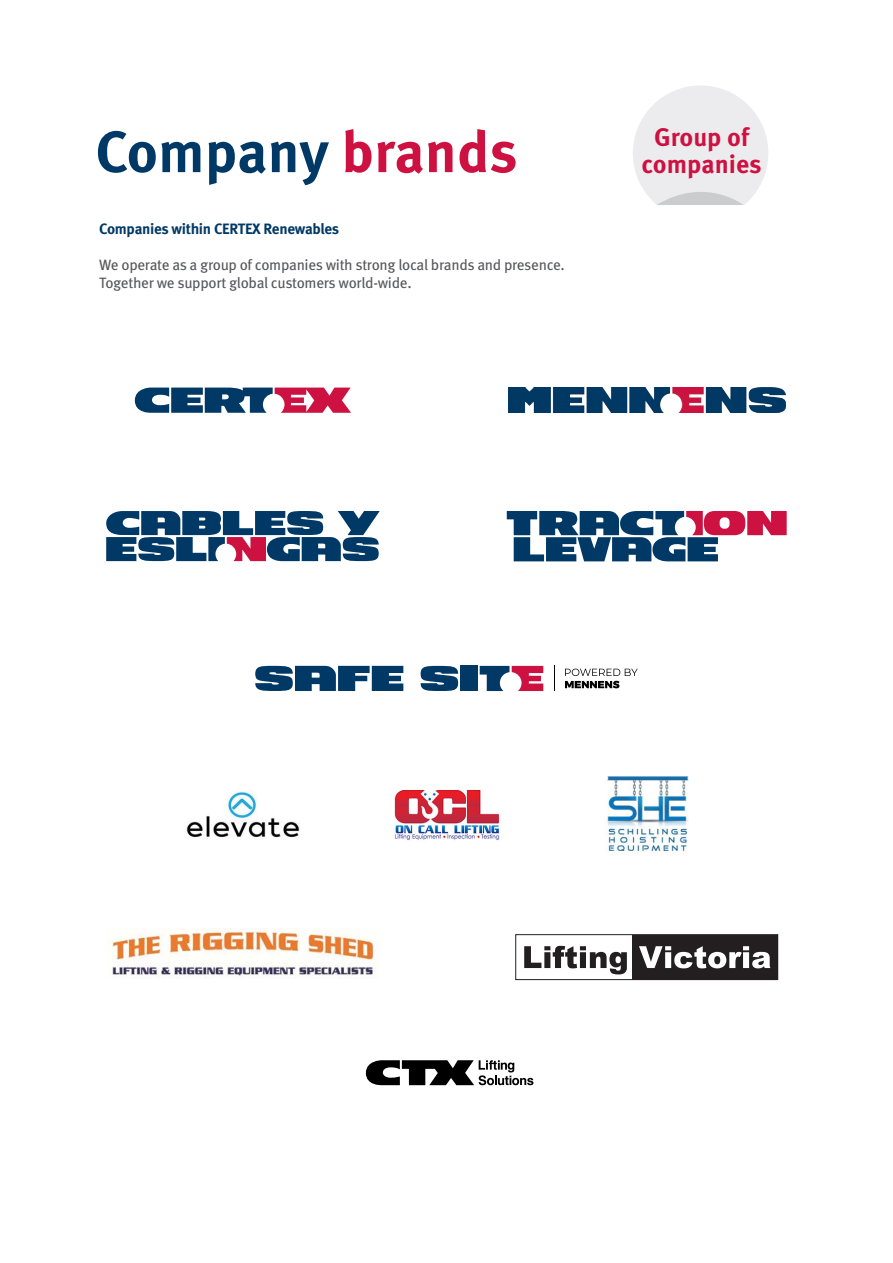
<style>
.page{position:relative;width:893px;height:1263px;background:#fff}
.page>*{position:absolute;margin:0;border:0;box-sizing:border-box;transform-origin:0 0}
.t1{font:700 58.2px "Meta Pro";color:#003965}
.t2{font:700 25.5px/27px "Meta Pro";color:#cd1141;text-align:center}
.t3{font:15px "Meta Pro";letter-spacing:-.02em;color:#57585a}
.t4{font:700 15px "Meta Pro";letter-spacing:-.02em;color:#003965}
.s1{color:#cd1141}
</style>
<div class="page">
<svg style="left:633px;top:85px;width:135px;height:120px"></svg>
<svg style="left:135px;top:388px;width:216px;height:25px"></svg>
<img style="left:508px;top:388px;width:277px;height:25px">
<svg style="left:507px;top:511px;width:280px;height:50px"></svg>
<svg style="left:106px;top:511px;width:274px;height:50px"></svg>
<div style="left:632px;top:934px;width:146px;height:45px;background:#231f20"></div>
<div style="left:515px;top:934px;width:263px;height:46px;border:1px solid #231f20"></div>
<svg style="left:524px;top:946px;width:103px;height:28px"></svg>
<svg style="left:639px;top:946px;width:131px;height:22px"></svg>
<img style="left:186px;top:791px;width:114px;height:47px">
<img style="left:394px;top:790px;width:106px;height:51px">
<img style="left:607px;top:776px;width:82px;height:76px">
<svg style="left:255px;top:666px;width:148px;height:25px;background:#315f83"></svg>
<svg style="left:421px;top:666px;width:37px;height:25px"></svg>
<div style="left:460px;top:666px;width:17px;height:25px;background:#003965"></div>
<svg style="left:480px;top:666px;width:63px;height:25px"></svg>
<svg style="left:554px;top:666px;width:1px;height:25px"></svg>
<svg style="left:565px;top:669px;width:73px;height:19px"></svg>
<img style="left:111px;top:928px;width:269px;height:48px">
<svg style="left:366px;top:1060px;width:167px;height:25px"></svg>
<p class="t1" style="left:95px;top:106px;width:424px">Company <span class="s1">brands</span></p>
<p class="t2" style="left:641px;top:122px;width:122px">Group of companies</p>
<p class="t4" style="left:99px;top:217px;width:241px">Companies within CERTEX Renewables</p>
<p class="t3" style="left:99px;top:253px;width:467px">We operate as a group of companies with strong local brands and presence.</p>
<p class="t3" style="left:99px;top:271px;width:314px">Together we support global customers world-wide.</p>
</div>
